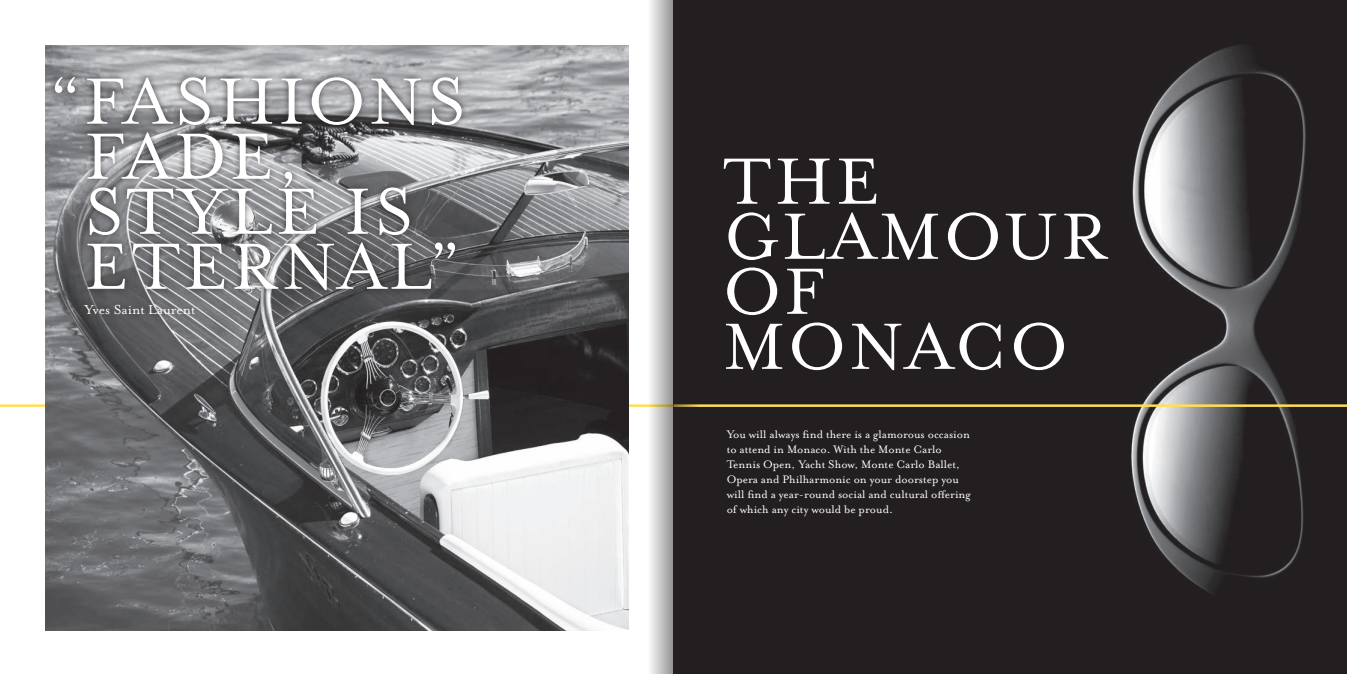
<style>
.page{position:relative;width:1347px;height:674px;background:#fff}
.page>*{position:absolute;margin:0;border:0;box-sizing:border-box;transform-origin:0 0}
.t1{font:75px/55px "Mrs Eaves OT";letter-spacing:.05em;color:#fff}
.t2{font:15px "Mrs Eaves OT";color:#fff}
.t3{font:12.5px/15px "Mrs Eaves OT";color:#fff}
</style>
<div class="page">
<img style="left:699px;top:0;width:647px;height:673px">
<hr style="left:0;top:404px;width:1346px;height:2px;background:#ffde54">
<img style="left:45px;top:45px;width:583px;height:585px">
<div style="left:48px;top:70px;width:420px;height:251px;background:#231f20;opacity:.75"></div>
<div style="left:647px;top:0;width:26px;height:673px;background:linear-gradient(to right,#fff,#9b9999)"></div>
<div style="left:673px;top:0;width:26px;height:673px;background:#231f20"></div>
<p class="t1" style="left:49px;top:75px;width:418px">“FASHIONS</p>
<p class="t1" style="left:85px;top:130px;width:217px">FADE,</p>
<p class="t1" style="left:85px;top:185px;width:377px">STYLE IS<br>ETERNAL”</p>
<p class="t2" style="left:85px;top:301px;width:113px">Yves Saint Laurent</p>
<p class="t1" style="left:723px;top:155px;width:386px">THE<br>GLAMOUR<br>OF<br>MONACO</p>
<p class="t3" style="left:726px;top:426px;width:246px">You will always find there is a glamorous occasion to attend in Monaco. With the Monte Carlo Tennis Open, Yacht Show, Monte Carlo Ballet, Opera and Philharmonic on your doorstep you will find a year-round social and cultural offering of which any city would be proud.</p>
</div>
